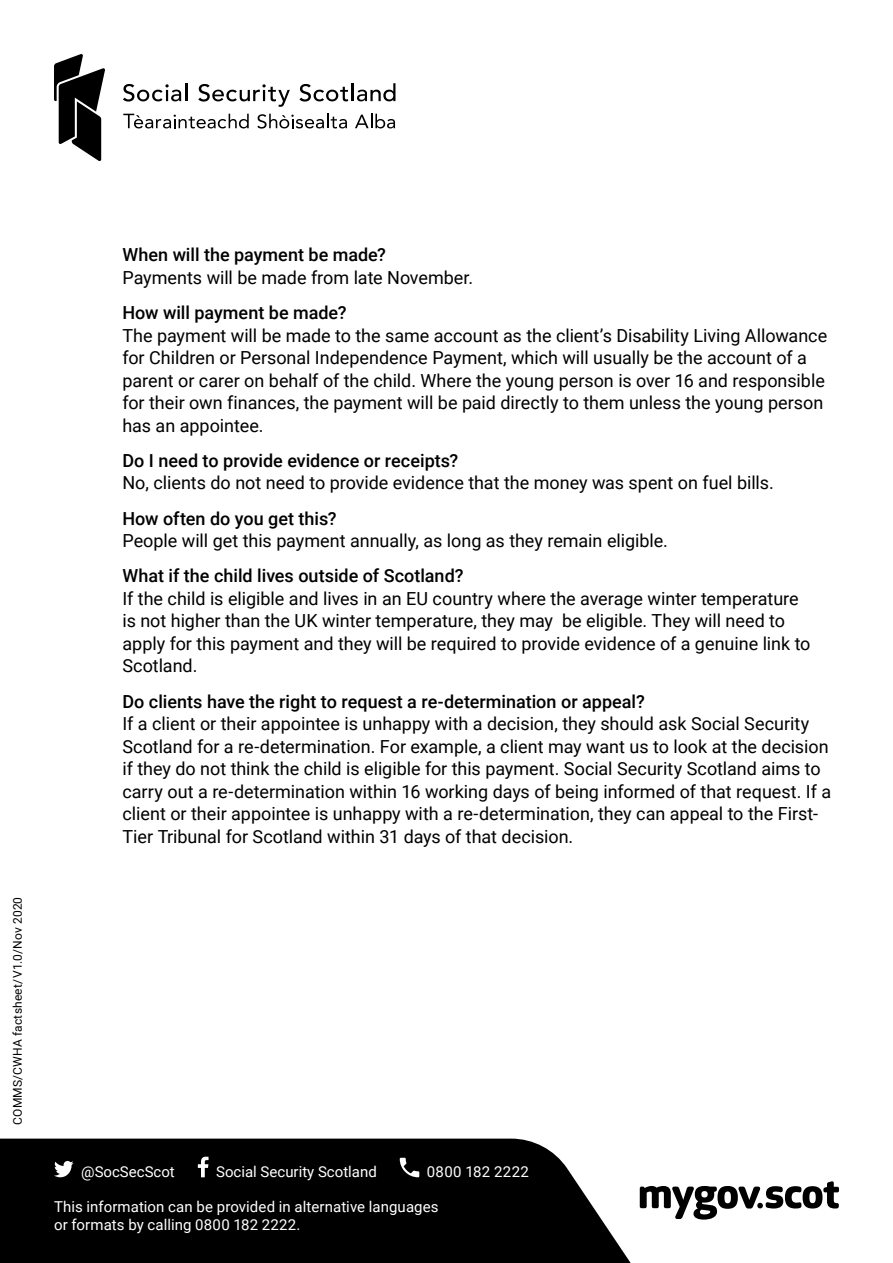
<style>
.page{position:relative;width:893px;height:1263px;background:#fff}
.page>*{position:absolute;margin:0;border:0;box-sizing:border-box;transform-origin:0 0}
.text{font:18px/22.5px "Roboto";letter-spacing:-.005em;color:#000}
.t1{font:15px/18px "Roboto";letter-spacing:.005em;color:#fff}
.head_11pt{font:12px "Roboto";letter-spacing:.02em;color:#000}
.s1{font-weight:500}
</style>
<div class="page">
<svg style="left:123px;top:83px;width:64px;height:19px"></svg>
<svg style="left:198px;top:84px;width:92px;height:23px"></svg>
<svg style="left:299px;top:83px;width:96px;height:19px"></svg>
<svg style="left:355px;top:114px;width:40px;height:14px"></svg>
<svg style="left:123px;top:114px;width:126px;height:14px"></svg>
<svg style="left:257px;top:114px;width:90px;height:15px"></svg>
<svg style="left:54px;top:54px;width:51px;height:107px"></svg>
<svg style="left:0;top:1138px;width:640px;height:125px;fill:#000"></svg>
<svg style="left:54px;top:1161px;width:20px;height:16px"></svg>
<svg style="left:198px;top:1157px;width:11px;height:20px"></svg>
<svg style="left:400px;top:1158px;width:19px;height:19px"></svg>
<svg style="left:640px;top:1181px;width:199px;height:38px"></svg>
<p class="head_11pt" style="left:9px;top:1125px;width:230px;rotate:-90deg">COMMS/CWHA factsheet/V1.0/Nov 2020</p>
<p class="text" style="left:122px;top:243px;width:352px"><span class="s1">When will the payment be made?<br></span>Payments will be made from late November.</p>
<p class="text" style="left:122px;top:301px;width:706px"><span class="s1">How will payment be made?<br></span>The payment will be made to the same account as the client’s Disability Living Allowance for Children or Personal Independence Payment, which will usually be the account of a parent or carer on behalf of the child. Where the young person is over 16 and responsible for their own finances, the payment will be paid directly to them unless the young person has an appointee.</p>
<p class="text" style="left:122px;top:449px;width:653px"><span class="s1">Do I need to provide evidence or receipts?<br></span>No, clients do not need to provide evidence that the money was spent on fuel bills.</p>
<p class="text" style="left:122px;top:506px;width:547px"><span class="s1">How often do you get this?<br></span>People will get this payment annually, as long as they remain eligible.</p>
<p class="text" style="left:122px;top:564px;width:690px"><span class="s1">What if the child lives outside of Scotland?<br></span>If the child is eligible and lives in an EU country where the average winter temperature is not higher than the UK winter temperature, they may be eligible. They will need to apply for this payment and they will be required to provide evidence of a genuine link to Scotland.</p>
<p class="text" style="left:122px;top:689px;width:710px"><span class="s1">Do clients have the right to request a re-determination or appeal?<br></span>If a client or their appointee is unhappy with a decision, they should ask Social Security Scotland for a re-determination. For example, a client may want us to look at the decision if they do not think the child is eligible for this payment. Social Security Scotland aims to carry out a re-determination within 16 working days of being informed of that request. If a client or their appointee is unhappy with a re-determination, they can appeal to the First-Tier Tribunal for Scotland within 31 days of that decision.</p>
<p class="t1" style="left:81px;top:1162px;width:95px">@SocSecScot</p>
<p class="t1" style="left:216px;top:1162px;width:162px">Social Security Scotland</p>
<p class="t1" style="left:427px;top:1162px;width:104px">0800 182 2222</p>
<p class="t1" style="left:54px;top:1197px;width:386px">This information can be provided in alternative languages or formats by calling 0800 182 2222.</p>
</div>
